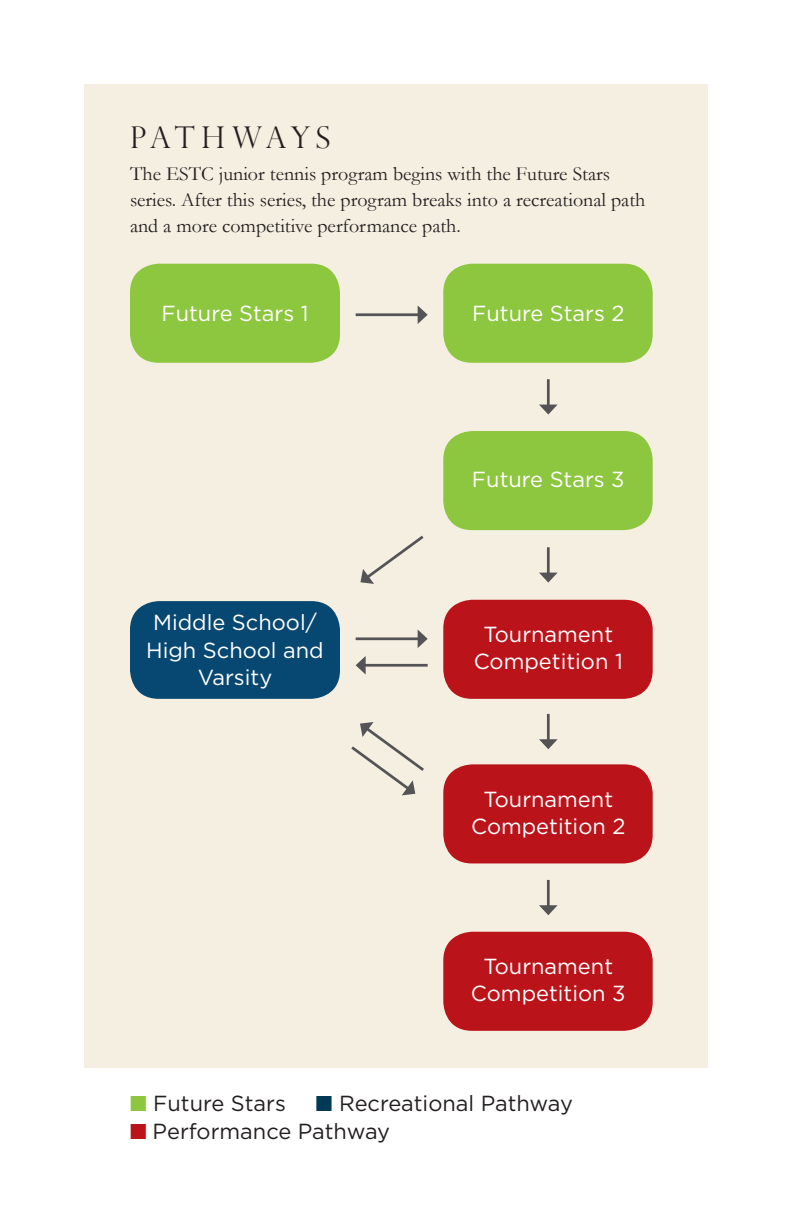
<style>
.page{position:relative;width:792px;height:1224px;background:#fff}
.page>*{position:absolute;margin:0;border:0;box-sizing:border-box;transform-origin:0 0}
.t1{font:30px "Perpetua Titling MT Light SC850";letter-spacing:.135em;color:#231f20}
.t2{font:21.8px/27.2px "Gotham";color:#fff;text-align:center}
.t3{font:21.8px "Gotham";color:#231f20}
.t4{font:20px/26px "Garamond";color:#231f20}
.s1{color:#8dc63f}
.s2{color:#003a57}
.s3{color:#ba131a}
</style>
<div class="page">
<div style="left:84px;top:84px;width:624px;height:984px;background:#f5efe2"></div>
<div style="left:443px;top:764px;width:210px;height:99px;background:#ba131a;border-radius:29px"></div>
<div style="left:443px;top:932px;width:210px;height:99px;background:#ba131a;border-radius:29px"></div>
<div style="left:130px;top:264px;width:210px;height:99px;background:#8dc63f;border-radius:29px"></div>
<div style="left:130px;top:601px;width:210px;height:98px;background:#074872;border-radius:29px"></div>
<hr style="left:356px;top:313px;width:64px;height:3px;background:#545456">
<svg style="left:418px;top:306px;width:10px;height:18px"></svg>
<div style="left:443px;top:264px;width:210px;height:99px;background:#8dc63f;border-radius:29px"></div>
<div style="left:443px;top:431px;width:210px;height:99px;background:#8dc63f;border-radius:29px"></div>
<div style="left:443px;top:600px;width:210px;height:99px;background:#ba131a;border-radius:29px"></div>
<hr style="left:547px;top:379px;width:3px;height:28px;background:#545456">
<svg style="left:539px;top:405px;width:18px;height:10px"></svg>
<hr style="left:547px;top:547px;width:3px;height:28px;background:#545456">
<svg style="left:539px;top:573px;width:18px;height:10px"></svg>
<hr style="left:547px;top:714px;width:3px;height:27px;background:#545456">
<svg style="left:539px;top:739px;width:19px;height:10px"></svg>
<hr style="left:547px;top:880px;width:3px;height:27px;background:#545456">
<svg style="left:539px;top:905px;width:19px;height:10px"></svg>
<hr style="left:356px;top:637px;width:64px;height:3px;background:#545456">
<svg style="left:418px;top:630px;width:10px;height:18px"></svg>
<svg style="left:360px;top:535px;width:64px;height:49px"></svg>
<hr style="left:364px;top:664px;width:64px;height:3px;background:#545456">
<svg style="left:356px;top:656px;width:10px;height:19px"></svg>
<svg style="left:351px;top:722px;width:73px;height:73px"></svg>
<h1 class="t1" style="left:130px;top:119px;width:202px">PATHWAYS</h1>
<p class="t4" style="left:130px;top:160px;width:517px">The ESTC junior tennis program begins with the Future Stars series. After this series, the program breaks into a recreational path and a more competitive performance path.</p>
<p class="t2" style="left:161px;top:300px;width:149px">Future Stars 1</p>
<p class="t2" style="left:146px;top:609px;width:179px">Middle School/<br>High School and<br>Varsity</p>
<p class="t2" style="left:472px;top:300px;width:154px">Future Stars 2</p>
<p class="t2" style="left:472px;top:465px;width:154px">Future Stars 3</p>
<p class="t2" style="left:474px;top:620px;width:151px">Tournament<br>Competition 1</p>
<p class="t2" style="left:471px;top:785px;width:156px">Tournament<br>Competition 2</p>
<p class="t2" style="left:471px;top:952px;width:156px">Tournament<br>Competition 3</p>
<p class="t3" style="left:130px;top:1092px;width:157px"><span class="s1">■</span> Future Stars</p>
<p class="t3" style="left:316px;top:1092px;width:259px"><span class="s2">■</span> Recreational Pathway</p>
<p class="t3" style="left:130px;top:1119px;width:262px"><span class="s3">■</span> Performance Pathway</p>
</div>
